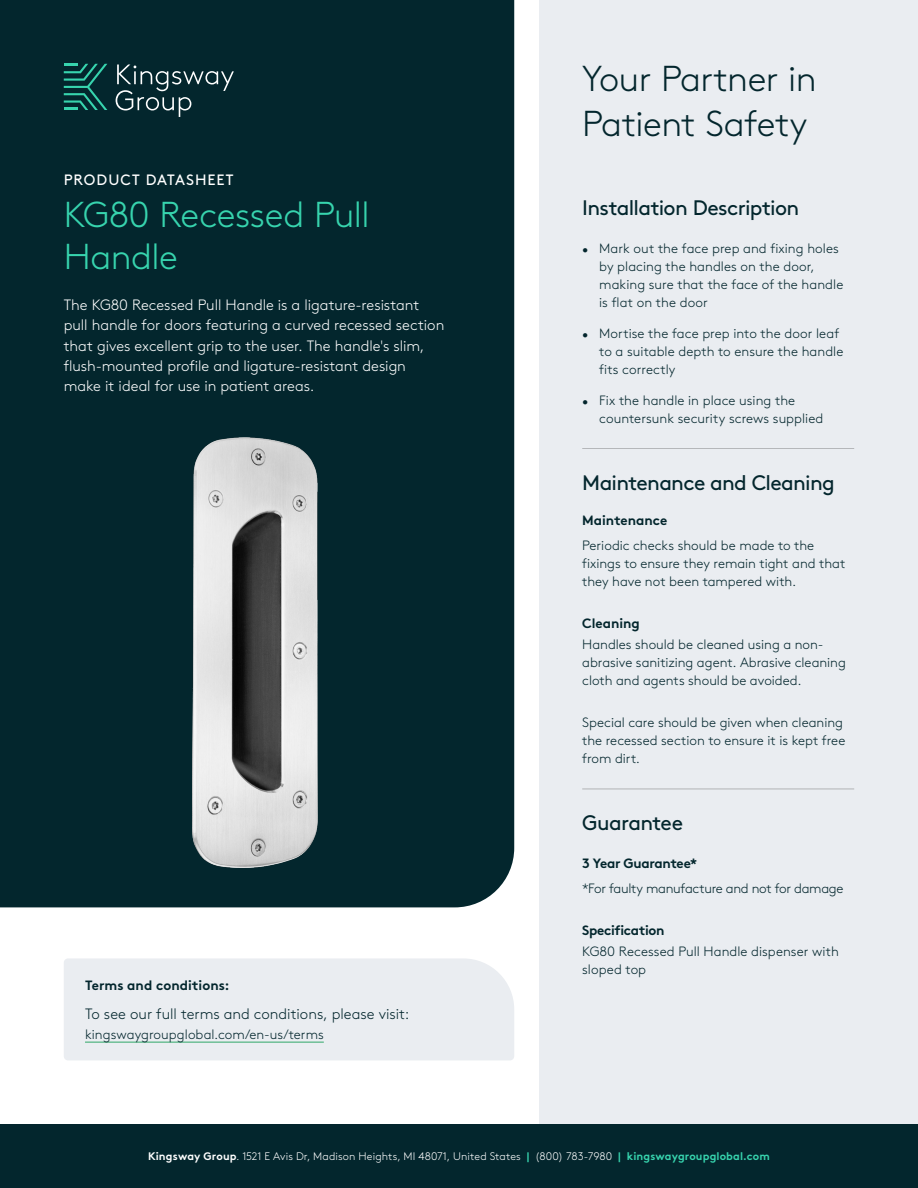
<style>
.page{position:relative;width:918px;height:1188px;background:#fff}
.page>*{position:absolute;margin:0;border:0;box-sizing:border-box;transform-origin:0 0}
.t1{font:300 36px/45px "Brown Pro";letter-spacing:-.015em;color:#03262d}
.t2{font:300 36px/42px "Brown Pro";letter-spacing:-.015em;color:#37d4ae}
.t3{font:21px "Brown Pro";letter-spacing:-.03em;color:#03262d}
.t4{font:300 15px/20.2px "Brown Pro";letter-spacing:-.005em;color:#fff}
.t5{font:300 15px "Brown Pro";color:#03262d}
.t6{font:15px "Brown Pro";letter-spacing:.065em;color:#fff}
.t7{font:300 13.5px/18px "Brown Pro";color:#03262d}
.t8{font:700 13.5px "Brown Pro";letter-spacing:-.005em;color:#03262d}
.t9{font:300 13.5px "Brown Pro";letter-spacing:-.025em;color:#03262d}
.t10{font:700 13.5px "Brown Pro";letter-spacing:-.025em;color:#03262d}
.t11{font:300 10.95px "Brown Pro";letter-spacing:.005em;color:#fff}
.s1{font-size:12px}
.s2{font-weight:700}
.s3{font-weight:700;color:#37d4ae}
</style>
<div class="page">
<div style="left:0;top:0;width:514px;height:907px;background:#03262d"></div>
<div style="left:540px;top:0;width:378px;height:1188px;background:#eaedf1"></div>
<div style="left:0;top:1124px;width:918px;height:64px;background:#03262d"></div>
<div style="left:64px;top:958px;width:450px;height:102px;background:#eaedf1"></div>
<hr style="left:85px;top:1041px;width:239px;height:2px;background:#6dbe95">
<svg style="left:116px;top:65px;width:118px;height:52px;background:#234248"></svg>
<svg style="left:64px;top:64px;width:43px;height:46px;background:#10544f"></svg>
<hr style="left:582px;top:448px;width:272px;height:1px;background:#282827">
<hr style="left:582px;top:789px;width:272px;height:1px;background:#282827">
<img style="left:193px;top:437px;width:124px;height:430px">
<p class="t6" style="left:64px;top:169px;width:171px">PRODUCT DATASHEET</p>
<h1 class="t2" style="left:64px;top:191px;width:307px">KG80 Recessed Pull<br>Handle</h1>
<p class="t4" style="left:64px;top:294px;width:382px">The KG80 Recessed Pull Handle is a ligature-resistant pull handle for doors featuring a curved recessed section that gives excellent grip to the user. The handle's slim, flush-mounted profile and ligature-resistant design make it ideal for use in patient areas.</p>
<p class="t8" style="left:85px;top:974px;width:146px">Terms and conditions:</p>
<p class="t5" style="left:85px;top:1003px;width:326px">To see our full terms and conditions, please visit:</p>
<p class="t7" style="left:85px;top:1025px;width:240px">kingswaygroupglobal.com/en-us/terms</p>
<h1 class="t1" style="left:582px;top:53px;width:236px">Your Partner in<br>Patient Safety</h1>
<h2 class="t3" style="left:582px;top:192px;width:219px">Installation Description</h2>
<p class="t7" style="left:599px;top:239px;width:246px;text-indent:-17px"><span class="s1">•</span> Mark out the face prep and fixing holes by placing the handles on the door, making sure that the face of the handle is flat on the door</p>
<p class="t7" style="left:599px;top:323px;width:246px;text-indent:-17px"><span class="s1">•</span> Mortise the face prep into the door leaf to a suitable depth to ensure the handle fits correctly</p>
<p class="t7" style="left:599px;top:390px;width:226px;text-indent:-17px"><span class="s1">•</span> Fix the handle in place using the countersunk security screws supplied</p>
<h2 class="t3" style="left:582px;top:467px;width:254px">Maintenance and Cleaning</h2>
<p class="t8" style="left:582px;top:510px;width:87px">Maintenance</p>
<p class="t7" style="left:582px;top:536px;width:265px">Periodic checks should be made to the fixings to ensure they remain tight and that they have not been tampered with.</p>
<p class="t8" style="left:582px;top:613px;width:59px">Cleaning</p>
<p class="t7" style="left:582px;top:635px;width:265px">Handles should be cleaned using a non&shy;abrasive sanitizing agent. Abrasive cleaning cloth and agents should be avoided.</p>
<p class="t7" style="left:582px;top:713px;width:265px">Special care should be given when cleaning the recessed section to ensure it is kept free from dirt.</p>
<h2 class="t3" style="left:582px;top:807px;width:102px">Guarantee</h2>
<p class="t10" style="left:582px;top:853px;width:117px">3 Year Guarantee*</p>
<p class="t9" style="left:582px;top:878px;width:263px">*For faulty manufacture and not for damage</p>
<p class="t10" style="left:582px;top:919px;width:84px">Specification</p>
<p class="t7" style="left:582px;top:941px;width:258px">KG80 Recessed Pull Handle dispenser with sloped top</p>
<p class="t11" style="left:148px;top:1148px;width:623px"><span class="s2">Kingsway Group</span>. 1521 E Avis Dr, Madison Heights, MI 48071, United States <span class="s3">|</span> (800) 783-7980 <span class="s3">| kingswaygroupglobal.com</span></p>
</div>
